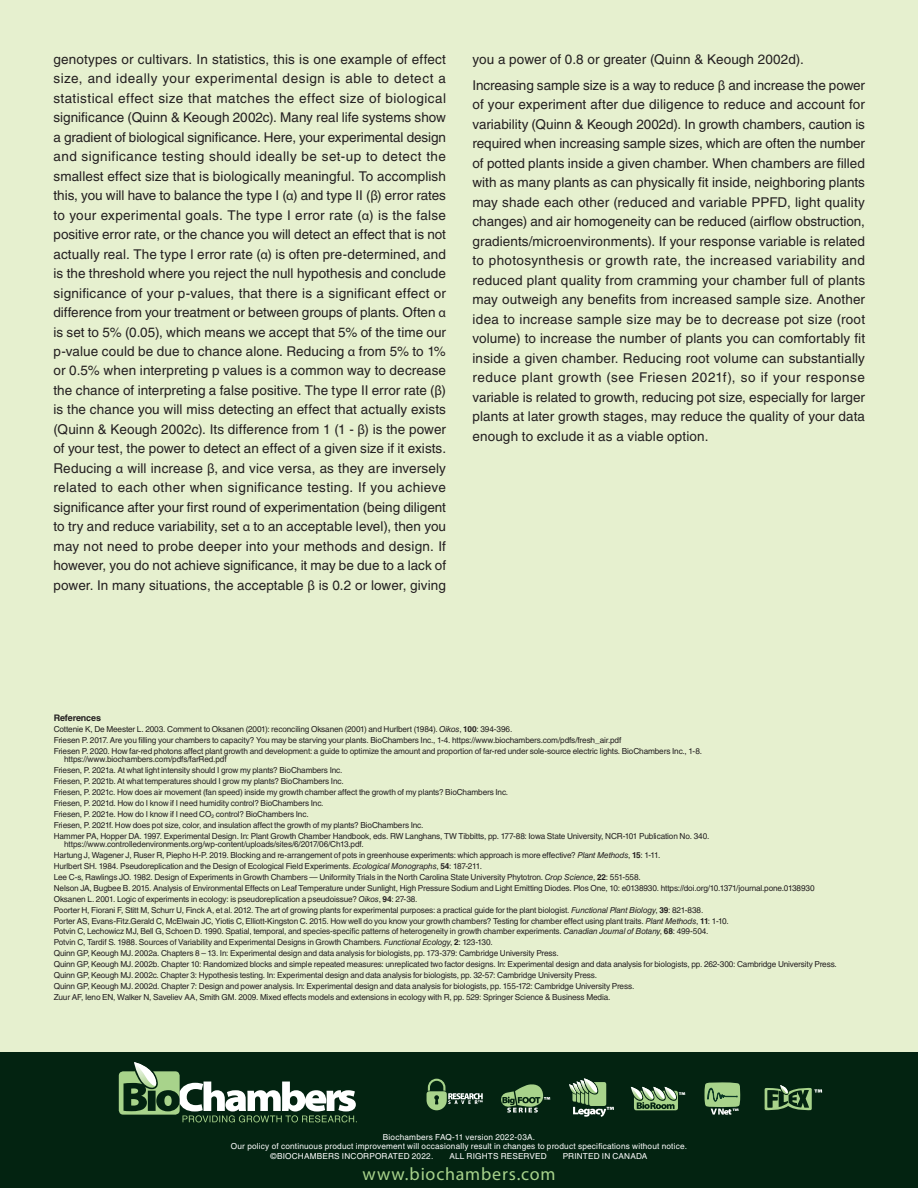
<style>
.page{position:relative;width:918px;height:1188px;background:#e6f0cf}
.page>*{position:absolute;margin:0;border:0;box-sizing:border-box;transform-origin:0 0}
.t1{font:18px "Myriad Pro";letter-spacing:.045em;color:#a8d38b}
.t2{font:13.5px/19.5px "Helvetica LT Std";letter-spacing:.005em;color:#231f20;text-align:justify}
.t3{font:700 9px "Helvetica LT Std";letter-spacing:-.015em;color:#231f20}
.t4{font:8.25px/10.9px "Helvetica LT Std";letter-spacing:-.02em;color:#231f20}
.t5{font:8.25px "Helvetica LT Std";letter-spacing:.02em;color:#fff}
.s1{font-family:"Myriad Pro"}
.s2{font-style:italic}
.s3{font-weight:700}
</style>
<div class="page">
<div style="left:0;top:1052px;width:918px;height:136px;background:#042616"></div>
<svg style="left:427px;top:1079px;width:56px;height:31px"></svg>
<svg style="left:704px;top:1082px;width:37px;height:33px"></svg>
<svg style="left:501px;top:1084px;width:49px;height:29px"></svg>
<svg style="left:765px;top:1085px;width:57px;height:26px"></svg>
<svg style="left:631px;top:1087px;width:54px;height:23px"></svg>
<svg style="left:569px;top:1078px;width:45px;height:39px"></svg>
<svg style="left:119px;top:1062px;width:238px;height:60px"></svg>
<p class="t2" style="left:53px;top:49px;width:394px">genotypes or cultivars. In statistics, this is one example of effect size, and ideally your experimental design is able to detect a statistical effect size that matches the effect size of biological significance (Quinn &amp; Keough 2002c). Many real life systems show a gradient of biological significance. Here, your experimental design and significance testing should ideally be set-up to detect the smallest effect size that is biologically meaningful. To accomplish this, you will have to balance the type I (<span class="s1">α</span>) and type II (<span class="s1">β</span>) error rates to your experimental goals. The type I error rate (<span class="s1">α</span>) is the false positive error rate, or the chance you will detect an effect that is not actually real. The type I error rate (<span class="s1">α</span>) is often pre-determined, and is the threshold where you reject the null hypothesis and conclude significance of your p-values, that there is a significant effect or difference from your treatment or between groups of plants. Often <span class="s1">α </span>is set to 5% (0.05), which means we accept that 5% of the time our p-value could be due to chance alone. Reducing <span class="s1">α</span> from 5% to 1% or 0.5% when interpreting p values is a common way to decrease the chance of interpreting a false positive. The type II error rate (<span class="s1">β</span>) is the chance you will miss detecting an effect that actually exists (Quinn &amp; Keough 2002c). Its difference from 1 (1 - <span class="s1">β</span>) is the power of your test, the power to detect an effect of a given size if it exists.<br>Reducing <span class="s1">α</span> will increase <span class="s1">β</span>, and vice versa, as they are inversely related to each other when significance testing. If you achieve significance after your first round of experimentation (being diligent to try and reduce variability, set <span class="s1">α</span> to an acceptable level), then you may not need to probe deeper into your methods and design. If however, you do not achieve significance, it may be due to a lack of power. In many situations, the acceptable <span class="s1">β</span> is 0.2 or lower, giving</p>
<h2 class="t2" style="left:472px;top:46px;width:394px;line-height:26.2px">you a power of 0.8 or greater (Quinn &amp; Keough 2002d).<br>Increasing sample size is a way to reduce <span class="s1">β</span> and increase the power</h2>
<p class="t2" style="left:472px;top:95px;width:394px">of your experiment after due diligence to reduce and account for variability (Quinn &amp; Keough 2002d). In growth chambers, caution is required when increasing sample sizes, which are often the number of potted plants inside a given chamber. When chambers are filled with as many plants as can physically fit inside, neighboring plants may shade each other (reduced and variable PPFD, light quality changes) and air homogeneity can be reduced (airflow obstruction, gradients/microenvironments). If your response variable is related to photosynthesis or growth rate, the increased variability and reduced plant quality from cramming your chamber full of plants may outweigh any benefits from increased sample size. Another idea to increase sample size may be to decrease pot size (root volume) to increase the number of plants you can comfortably fit inside a given chamber. Reducing root volume can substantially reduce plant growth (see Friesen 2021f), so if your response variable is related to growth, reducing pot size, especially for larger plants at later growth stages, may reduce the quality of your data enough to exclude it as a viable option.</p>
<p class="t3" style="left:54px;top:712px;width:49px">References</p>
<p class="t4" style="left:54px;top:723px;width:650px">Cottenie K, De Meester L. 2003. Comment to Oksanen (2001): reconciling Oksanen (2001) and Hurlbert (1984). <span class="s2">Oikos</span>, <span class="s3">100</span>: 394-396.<br>Friesen P. 2017. Are you filling your chambers to capacity? You may be starving your plants. BioChambers Inc., 1-4. https://www.biochambers.com/pdfs/fresh_air.pdf<br>Friesen P. 2020. How far-red photons affect plant growth and development: a guide to optimize the amount and proportion of far-red under sole-source electric lights. BioChambers Inc., 1-8.</p>
<p class="t4" style="left:54px;top:754px;width:657px;text-indent:11px">https://www.biochambers.com/pdfs/farRed.pdf<br>Friesen, P. 2021a. At what light intensity should I grow my plants? BioChambers Inc.<br>Friesen, P. 2021b. At what temperatures should I grow my plants? BioChambers Inc.<br>Friesen, P. 2021c. How does air movement (fan speed) inside my growth chamber affect the growth of my plants? BioChambers Inc.<br>Friesen, P. 2021d. How do I know if I need humidity control? BioChambers Inc.<br>Friesen, P. 2021e. How do I know if I need CO<sub>2</sub> control? BioChambers Inc.<br>Friesen, P. 2021f. How does pot size, color, and insulation affect the growth of my plants? BioChambers Inc.<br>Hammer PA, Hopper DA. 1997. Experimental Design. In: Plant Growth Chamber Handbook, eds. RW Langhans, TW Tibbitts, pp. 177-88: Iowa State University, NCR-101 Publication No. 340.</p>
<p class="t4" style="left:54px;top:838px;width:785px;text-indent:11px">https://www.controlledenvironments.org/wp-content/uploads/sites/6/2017/06/Ch13.pdf.<br>Hartung J, Wagener J, Ruser R, Piepho H-P. 2019. Blocking and re-arrangement of pots in greenhouse experiments: which approach is more effective? <span class="s2">Plant Methods</span>, <span class="s3">15</span>: 1-11.<br>Hurlbert SH. 1984. Pseudoreplication and the Design of Ecological Field Experiments. <span class="s2">Ecological Monographs</span>, <span class="s3">54</span>: 187-211.<br>Lee C-s, Rawlings JO. 1982. Design of Experiments in Growth Chambers — Uniformity Trials in the North Carolina State University Phytotron. <span class="s2">Crop Science</span>, <span class="s3">22</span>: 551-558.<br>Nelson JA, Bugbee B. 2015. Analysis of Environmental Effects on Leaf Temperature under Sunlight, High Pressure Sodium and Light Emitting Diodes. Plos One, 10: e0138930. https://doi.org/10.1371/journal.pone.0138930<br>Oksanen L. 2001. Logic of experiments in ecology: is pseudoreplication a pseudoissue? <span class="s2">Oikos</span>, <span class="s3">94</span>: 27-38.<br>Poorter H, Fiorani F, Stitt M, Schurr U, Finck A, et al. 2012. The art of growing plants for experimental purposes: a practical guide for the plant biologist. <span class="s2">Functional Plant Biology</span>, <span class="s3">39</span>: 821-838.<br>Porter AS, Evans-Fitz.Gerald C, McElwain JC, Yiotis C, Elliott-Kingston C. 2015. How well do you know your growth chambers? Testing for chamber effect using plant traits. <span class="s2">Plant Methods</span>, <span class="s3">11</span>: 1-10.<br>Potvin C, Lechowicz MJ, Bell G, Schoen D. 1990. Spatial, temporal, and species-specific patterns of heterogeneity in growth chamber experiments. <span class="s2">Canadian Journal of Botany</span>, <span class="s3">68</span>: 499-504.<br>Potvin C, Tardif S. 1988. Sources of Variability and Experimental Designs in Growth Chambers. <span class="s2">Functional Ecology</span>, <span class="s3">2</span>: 123-130.<br>Quinn GP, Keough MJ. 2002a. Chapters 8 – 13. In: Experimental design and data analysis for biologists, pp. 173-379: Cambridge University Press.<br>Quinn GP, Keough MJ. 2002b. Chapter 10: Randomized blocks and simple repeated measures: unreplicated two factor designs. In: Experimental design and data analysis for biologists, pp. 262-300: Cambridge University Press.<br>Quinn GP, Keough MJ. 2002c. Chapter 3: Hypothesis testing. In: Experimental design and data analysis for biologists, pp. 32-57: Cambridge University Press.<br>Quinn GP, Keough MJ. 2002d. Chapter 7: Design and power analysis. In: Experimental design and data analysis for biologists, pp. 155-172: Cambridge University Press.<br>Zuur AF, Ieno EN, Walker N, Saveliev AA, Smith GM. 2009. Mixed effects models and extensions in ecology with R, pp. 529: Springer Science &amp; Business Media.</p>
<p class="t5" style="left:383px;top:1132px;width:154px">Biochambers FAQ-11 version 2022-03A.</p>
<p class="t5" style="left:271px;top:1151px;width:164px">©BIOCHAMBERS INCORPORATED 2022.</p>
<p class="t5" style="left:449px;top:1151px;width:99px">ALL RIGHTS RESERVED</p>
<p class="t5" style="left:563px;top:1151px;width:86px">PRINTED IN CANADA</p>
<p class="t5" style="left:231px;top:1141px;width:458px">Our policy of continuous product improvement will occasionally result in changes to product specifications without notice.</p>
<h1 class="t1" style="left:363px;top:1165px;width:195px">www.biochambers.com</h1>
</div>
